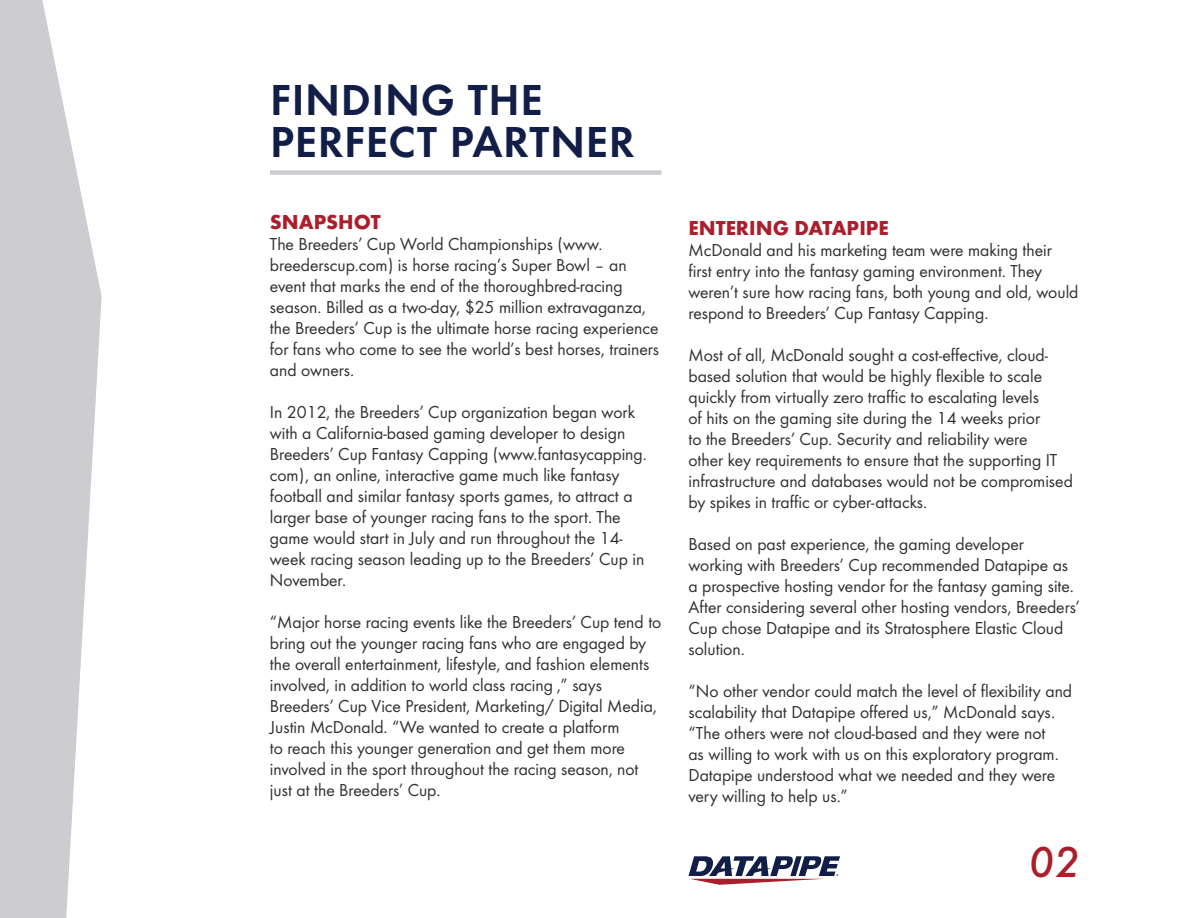
<style>
.page{position:relative;width:1188px;height:918px;background:#fff}
.page>*{position:absolute;margin:0;border:0;box-sizing:border-box;transform-origin:0 0}
.t1{font:45px/42px "Futura Dem";letter-spacing:.015em;color:#111e47}
.t2{font:italic 500 45px "Futura";color:#ab1e2c}
.t3{font:700 21px "Futura";color:#ab1e2c}
.t4{font:18px/21px "Futura Boo";color:#303131}
</style>
<div class="page">
<svg style="left:0;top:0;width:102px;height:918px;fill:#ccccd1"></svg>
<svg style="left:688px;top:856px;width:152px;height:29px"></svg>
<div style="left:270px;top:170px;width:392px;height:5px;background:#ccccd1"></div>
<p class="t1" style="left:270px;top:76px;width:366px">FINDING THE<br>PERFECT PARTNER</p>
<p class="t3" style="left:270px;top:207px;width:112px">SNAPSHOT</p>
<p class="t4" style="left:270px;top:233px;width:391px">The Breeders’ Cup World Championships (www. breederscup.com) is horse racing’s Super Bowl – an event that marks the end of the thoroughbred-racing season. Billed as a two-day, $25 million extravaganza, the Breeders’ Cup is the ultimate horse racing experience for fans who come to see the world’s best horses, trainers and owners.</p>
<p class="t4" style="left:270px;top:401px;width:379px">In 2012, the Breeders’ Cup organization began work with a California-based gaming developer to design Breeders’ Cup Fantasy Capping (www.fantasycapping. com), an online, interactive game much like fantasy football and similar fantasy sports games, to attract a larger base of younger racing fans to the sport. The game would start in July and run throughout the 14- week racing season leading up to the Breeders’ Cup in November.</p>
<p class="t4" style="left:270px;top:611px;width:393px">“Major horse racing events like the Breeders’ Cup tend to bring out the younger racing fans who are engaged by the overall entertainment, lifestyle, and fashion elements involved, in addition to world class racing ,” says Breeders’ Cup Vice President, Marketing/ Digital Media, Justin McDonald. “We wanted to create a platform<br>to reach this younger generation and get them more involved in the sport throughout the racing season, not just at the Breeders’ Cup.</p>
<p class="t3" style="left:688px;top:214px;width:202px">ENTERING DATAPIPE</p>
<p class="t4" style="left:688px;top:240px;width:392px">McDonald and his marketing team were making their first entry into the fantasy gaming environment. They weren’t sure how racing fans, both young and old, would respond to Breeders’ Cup Fantasy Capping.</p>
<p class="t4" style="left:688px;top:345px;width:386px">Most of all, McDonald sought a cost-effective, cloud&shy;based solution that would be highly flexible to scale quickly from virtually zero traffic to escalating levels<br>of hits on the gaming site during the 14 weeks prior<br>to the Breeders’ Cup. Security and reliability were<br>other key requirements to ensure that the supporting IT infrastructure and databases would not be compromised by spikes in traffic or cyber-attacks.</p>
<p class="t4" style="left:688px;top:534px;width:393px">Based on past experience, the gaming developer working with Breeders’ Cup recommended Datapipe as a prospective hosting vendor for the fantasy gaming site.<br>After considering several other hosting vendors, Breeders’ Cup chose Datapipe and its Stratosphere Elastic Cloud solution.</p>
<p class="t4" style="left:688px;top:681px;width:385px">“No other vendor could match the level of flexibility and scalability that Datapipe offered us,” McDonald says. “The others were not cloud-based and they were not<br>as willing to work with us on this exploratory program.<br>Datapipe understood what we needed and they were very willing to help us.”</p>
<p class="t2" style="left:1029px;top:830px;width:53px">02</p>
</div>
